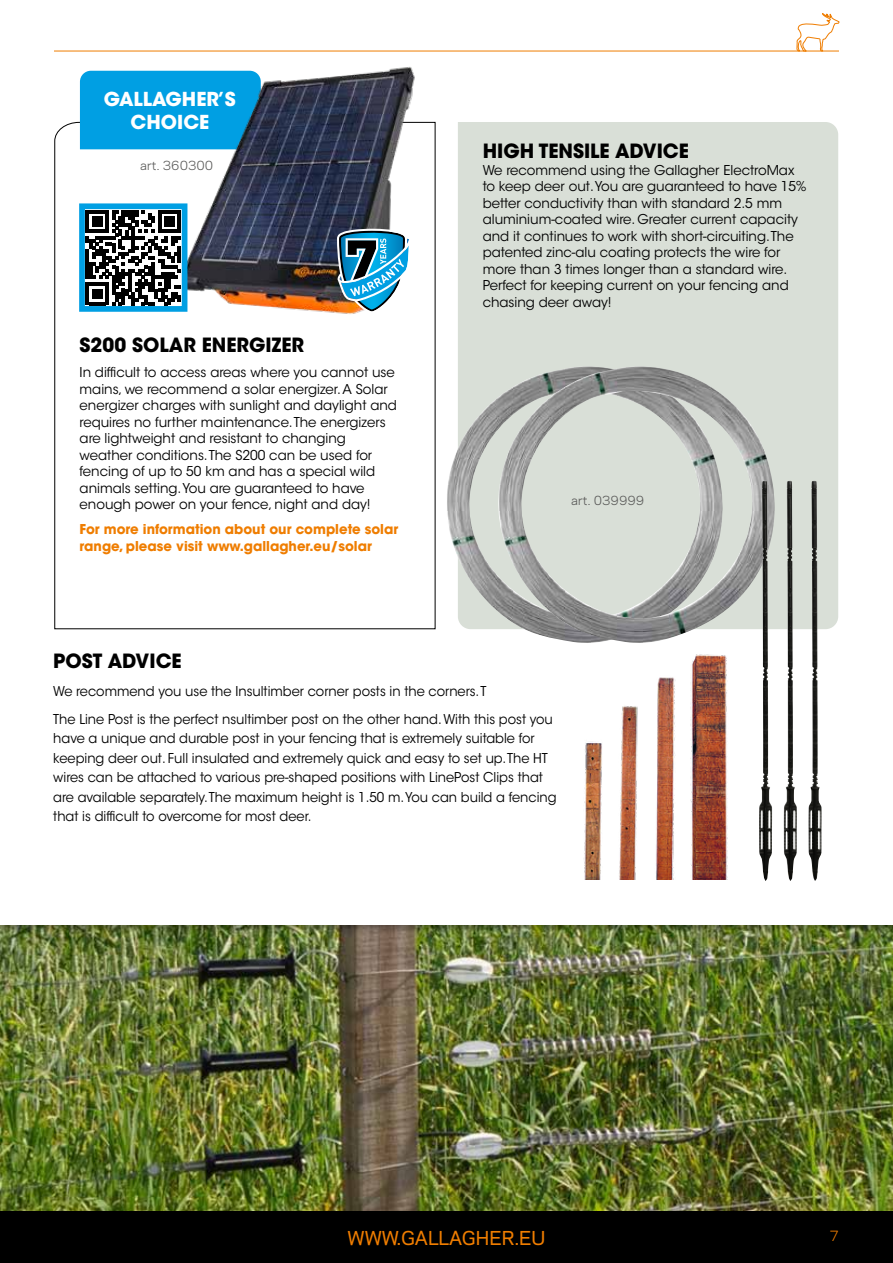
<style>
.page{position:relative;width:893px;height:1263px;background:#fff}
.page>*{position:absolute;margin:0;border:0;box-sizing:border-box;transform-origin:0 0}
.t1{font:700 19.5px "ITC Avant Garde Std";color:#000}
.t2{font:700 19.05px/23px "ITC Avant Garde Std";color:#fff;text-align:center}
.t3{font:500 18px "Galaxie Polaris";color:#ef7d00}
.t4{font:13.5px/16.5px "ITC Avant Garde Std";color:#000}
.t5{font:13.5px/19.5px "ITC Avant Garde Std";color:#000;scale:.96 1}
.t6{font:700 13.5px/16.5px "ITC Avant Garde Std";color:#ef7d00}
.t7{font:13.5px "Galaxie Polaris";color:#ef7d00}
.t8{font:12px "Galaxie Polaris";color:#575756}
</style>
<div class="page">
<img style="left:0;top:935px;width:893px;height:277px">
<svg style="left:54px;top:122px;width:382px;height:507px"></svg>
<div style="left:80px;top:71px;width:95px;height:78px;background:#009fe3"></div>
<div style="left:458px;top:122px;width:380px;height:507px;background:#d9dfd7"></div>
<img style="left:175px;top:66px;width:245px;height:253px">
<img style="left:447px;top:366px;width:49px;height:263px">
<img style="left:337px;top:229px;width:74px;height:84px">
<hr style="left:54px;top:51px;width:785px;height:1px;background:#ef7d00">
<svg style="left:796px;top:13px;width:44px;height:39px"></svg>
<img style="left:583px;top:654px;width:145px;height:226px">
<img style="left:496px;top:366px;width:279px;height:277px">
<img style="left:759px;top:481px;width:12px;height:400px">
<img style="left:784px;top:481px;width:12px;height:400px">
<img style="left:808px;top:481px;width:12px;height:400px">
<div style="left:0;top:1212px;width:893px;height:51px;background:#000"></div>
<svg style="left:76px;top:201px;width:114px;height:114px"></svg>
<h2 class="t2" style="left:104px;top:87px;width:133px">GALLAGHER’S<br>CHOICE</h2>
<p class="t8" style="left:140px;top:156px;width:74px">art. 360300</p>
<h1 class="t1" style="left:80px;top:332px;width:226px">S200 SOLAR ENERGIZER</h1>
<p class="t4" style="left:80px;top:364px;width:319px">In difficult to access areas where you cannot use mains, we recommend a solar energizer. A Solar energizer charges with sunlight and daylight and requires no further maintenance. The energizers are lightweight and resistant to changing weather conditions. The S200 can be used for fencing of up to 50 km and has a special wild animals setting. You are guaranteed to have enough power on your fence, night and day!</p>
<p class="t6" style="left:80px;top:521px;width:320px">For more information about our complete solar range, please visit www.gallagher.eu/solar</p>
<h1 class="t1" style="left:483px;top:138px;width:208px">HIGH TENSILE ADVICE</h1>
<p class="t4" style="left:483px;top:162px;width:325px">We recommend using the Gallagher ElectroMax to keep deer out. You are guaranteed to have 15% better conductivity than with standard 2.5 mm aluminium-coated wire. Greater current capacity and it continues to work with short-circuiting. The patented zinc-alu coating protects the wire for more than 3 times longer than a standard wire.<br>Perfect for keeping current on your fencing and chasing deer away!</p>
<p class="t8" style="left:571px;top:492px;width:74px">art. 039999</p>
<h1 class="t1" style="left:53px;top:648px;width:130px">POST ADVICE</h1>
<p class="t5" style="left:53px;top:677px;width:522px;line-height:28px">We recommend you use the Insultimber corner posts in the corners. T<br>The Line Post is the perfect nsultimber post on the other hand. With this post you</p>
<p class="t5" style="left:53px;top:729px;width:526px">have a unique and durable post in your fencing that is extremely suitable for keeping deer out. Full insulated and extremely quick and easy to set up. The HT wires can be attached to various pre-shaped positions with LinePost Clips that are available separately. The maximum height is 1.50 m. You can build a fencing that is difficult to overcome for most deer.</p>
<h3 class="t3" style="left:348px;top:1224px;width:199px">WWW.GALLAGHER.EU</h3>
<p class="t7" style="left:829px;top:1226px;width:11px">7</p>
</div>
